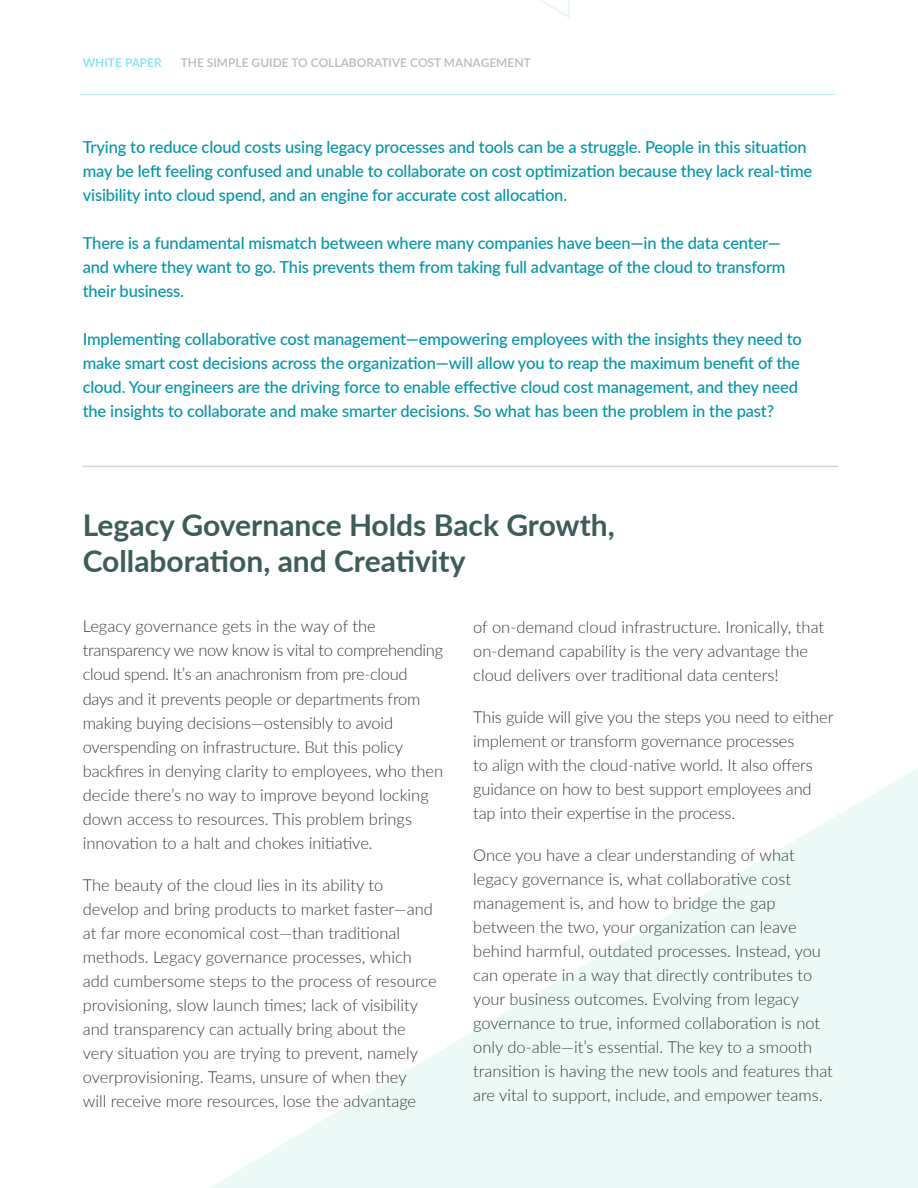
<style>
.page{position:relative;width:918px;height:1188px;background:#fff}
.page>*{position:absolute;margin:0;border:0;box-sizing:border-box;transform-origin:0 0}
.t1{font:700 30px/36px "Lato";color:#3d5b58}
.t2{font:300 16.5px/24px "Lato";color:#3d3935}
.t3{font:500 16.5px/24px "Lato";letter-spacing:-.01em;color:#0095a9}
.t4{font:600 12px "Lato";color:#bababa}
.t5{font:600 12px "Lato";color:#00c1de}
</style>
<div class="page">
<hr style="left:79px;top:94px;width:756px;height:1px;background:#00c1de">
<svg style="left:210px;top:768px;width:708px;height:420px;fill:#effbf8"></svg>
<svg style="left:539px;top:0;width:31px;height:18px"></svg>
<hr style="left:82px;top:466px;width:756px;height:1px;background:#3d5b58">
<p class="t5" style="left:83px;top:54px;width:81px">WHITE PAPER</p>
<p class="t4" style="left:181px;top:54px;width:352px">THE SIMPLE GUIDE TO COLLABORATIVE COST MANAGEMENT</p>
<p class="t3" style="left:83px;top:134px;width:731px">Trying to reduce cloud costs using legacy processes and tools can be a struggle. People in this situation may be left feeling confused and unable to collaborate on cost optimization because they lack real-time visibility into cloud spend, and an engine for accurate cost allocation.</p>
<p class="t3" style="left:83px;top:230px;width:704px">There is a fundamental mismatch between where many companies have been—in the data center— and where they want to go. This prevents them from taking full advantage of the cloud to transform their business.</p>
<p class="t3" style="left:83px;top:326px;width:721px">Implementing collaborative cost management—empowering employees with the insights they need to make smart cost decisions across the organization—will allow you to reap the maximum benefit of the cloud. Your engineers are the driving force to enable effective cloud cost management, and they need the insights to collaborate and make smarter decisions. So what has been the problem in the past?</p>
<h1 class="t1" style="left:83px;top:506px;width:534px">Legacy Governance Holds Back Growth,<br>Collaboration, and Creativity</h1>
<p class="t2" style="left:83px;top:614px;width:362px">Legacy governance gets in the way of the transparency we now know is vital to comprehending cloud spend. It’s an anachronism from pre-cloud<br>days and it prevents people or departments from making buying decisions—ostensibly to avoid overspending on infrastructure. But this policy backfires in denying clarity to employees, who then decide there’s no way to improve beyond locking down access to resources. This problem brings innovation to a halt and chokes initiative.</p>
<p class="t2" style="left:83px;top:872px;width:355px">The beauty of the cloud lies in its ability to develop and bring products to market faster—and at far more economical cost—than traditional methods. Legacy governance processes, which add cumbersome steps to the process of resource provisioning, slow launch times; lack of visibility and transparency can actually bring about the very situation you are trying to prevent, namely overprovisioning. Teams, unsure of when they<br>will receive more resources, lose the advantage</p>
<p class="t2" style="left:473px;top:614px;width:352px">of on-demand cloud infrastructure. Ironically, that on-demand capability is the very advantage the cloud delivers over traditional data centers!</p>
<p class="t2" style="left:473px;top:704px;width:362px">This guide will give you the steps you need to either implement or transform governance processes<br>to align with the cloud-native world. It also offers guidance on how to best support employees and tap into their expertise in the process.</p>
<p class="t2" style="left:473px;top:842px;width:361px">Once you have a clear understanding of what legacy governance is, what collaborative cost management is, and how to bridge the gap between the two, your organization can leave behind harmful, outdated processes. Instead, you can operate in a way that directly contributes to your business outcomes. Evolving from legacy governance to true, informed collaboration is not only do-able—it’s essential. The key to a smooth transition is having the new tools and features that are vital to support, include, and empower teams.</p>
</div>
